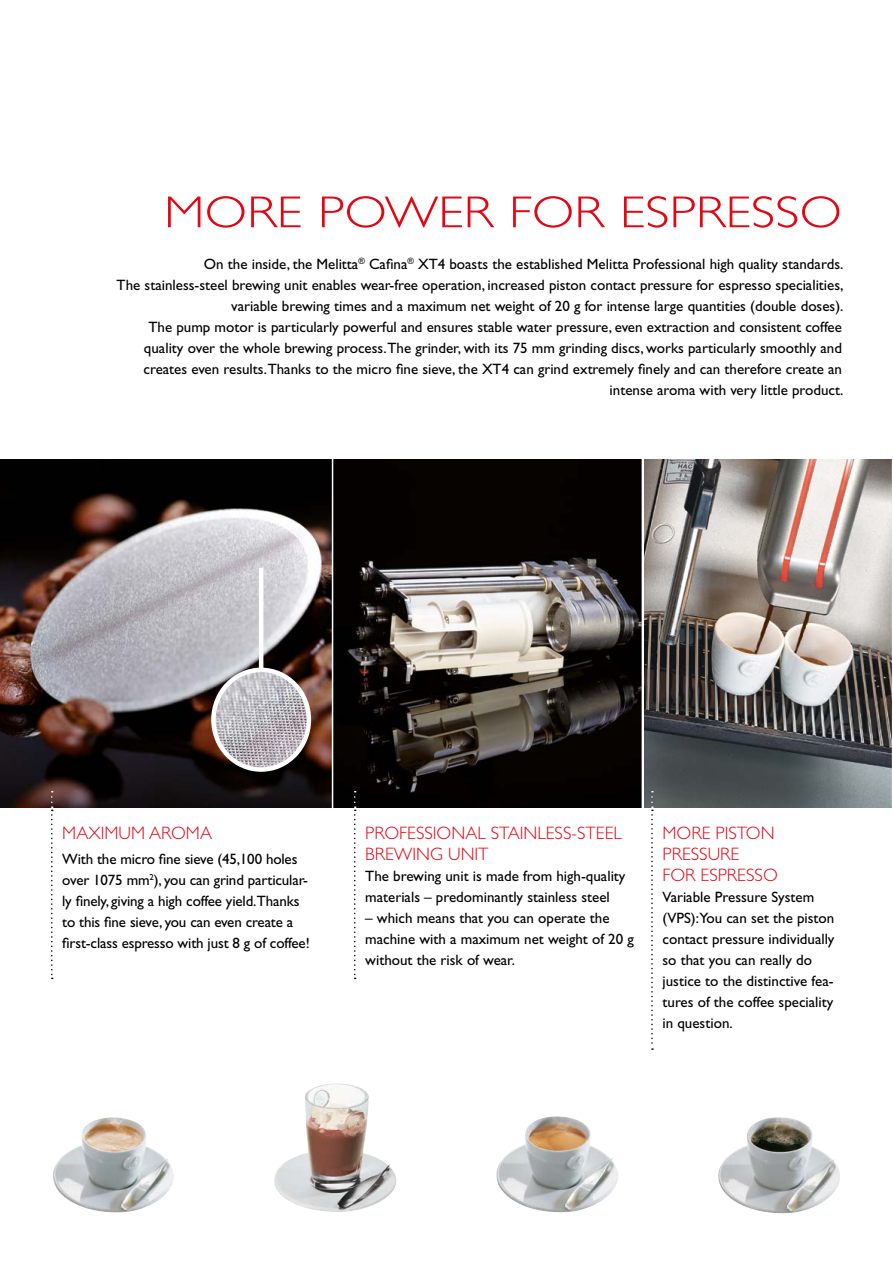
<style>
.page{position:relative;width:893px;height:1263px;background:#fff}
.page>*{position:absolute;margin:0;border:0;box-sizing:border-box;transform-origin:0 0}
.t1{font:300 45px "Gill Alt One";color:#e30613;scale:1.15 1}
.t2{font:300 18px/21px "Gill Sans";color:#e30613}
.t3{font:15px/21px "Gill Sans";color:#000}
.t4{font:15px/21px "Gill Alt One";color:#000}
</style>
<div class="page">
<img style="left:0;top:459px;width:641px;height:349px">
<img style="left:644px;top:459px;width:248px;height:349px">
<hr style="left:332px;top:449px;width:1px;height:359px;background:#fff">
<img style="left:213px;top:670px;width:96px;height:99px">
<div style="left:211px;top:668px;width:100px;height:104px;border:4px solid #fff;border-radius:50%"></div>
<hr style="left:259px;top:568px;width:4px;height:104px;background:#fff">
<svg style="left:651px;top:791px;width:2px;height:259px"></svg>
<svg style="left:354px;top:791px;width:2px;height:188px"></svg>
<svg style="left:51px;top:791px;width:2px;height:188px"></svg>
<img style="left:718px;top:1117px;width:122px;height:96px">
<img style="left:496px;top:1116px;width:122px;height:96px">
<img style="left:274px;top:1083px;width:122px;height:129px">
<img style="left:53px;top:1117px;width:121px;height:95px">
<h1 class="t1" style="left:164px;top:187px;width:591px">MORE POWER FOR ESPRESSO</h1>
<p class="t3" style="left:117px;top:254px;width:728px;text-align:right">On the inside, the Melitta<sup>®</sup> Cafina<sup>®</sup> XT4 boasts the established Melitta Professional high quality standards.<br>The stainless-steel brewing unit enables wear-free operation, increased piston contact pressure for espresso specialities, variable brewing times and a maximum net weight of 20 g for intense large quantities (double doses).<br>The pump motor is particularly powerful and ensures stable water pressure, even extraction and consistent coffee quality over the whole brewing process.The grinder, with its 75 mm grinding discs, works particularly smoothly and creates even results.Thanks to the micro fine sieve, the XT4 can grind extremely finely and can therefore create an intense aroma with very little product.</p>
<p class="t2" style="left:62px;top:822px;width:151px">MAXIMUM AROMA</p>
<p class="t3" style="left:62px;top:848px;width:249px">With the micro fine sieve (45,100 holes over 1075 mm<sup>2</sup>), you can grind particular&shy;ly finely, giving a high coffee yield.Thanks to this fine sieve, you can even create a first-class espresso with just 8 g of coffee!</p>
<p class="t2" style="left:365px;top:822px;width:258px">PROFESSIONAL STAINLESS-STEEL<br>BREWING UNIT</p>
<p class="t4" style="left:365px;top:865px;width:262px">The brewing unit is made from high-quality materials – predominantly stainless steel</p>
<p class="t4" style="left:365px;top:907px;width:270px">– which means that you can operate the machine with a maximum net weight of 20 g without the risk of wear.</p>
<p class="t2" style="left:662px;top:822px;width:117px">MORE PISTON<br>PRESSURE<br>FOR ESPRESSO</p>
<p class="t3" style="left:662px;top:886px;width:173px">Variable Pressure System (VPS):You can set the piston contact pressure individually so that you can really do justice to the distinctive fea&shy;tures of the coffee speciality in question.</p>
</div>
